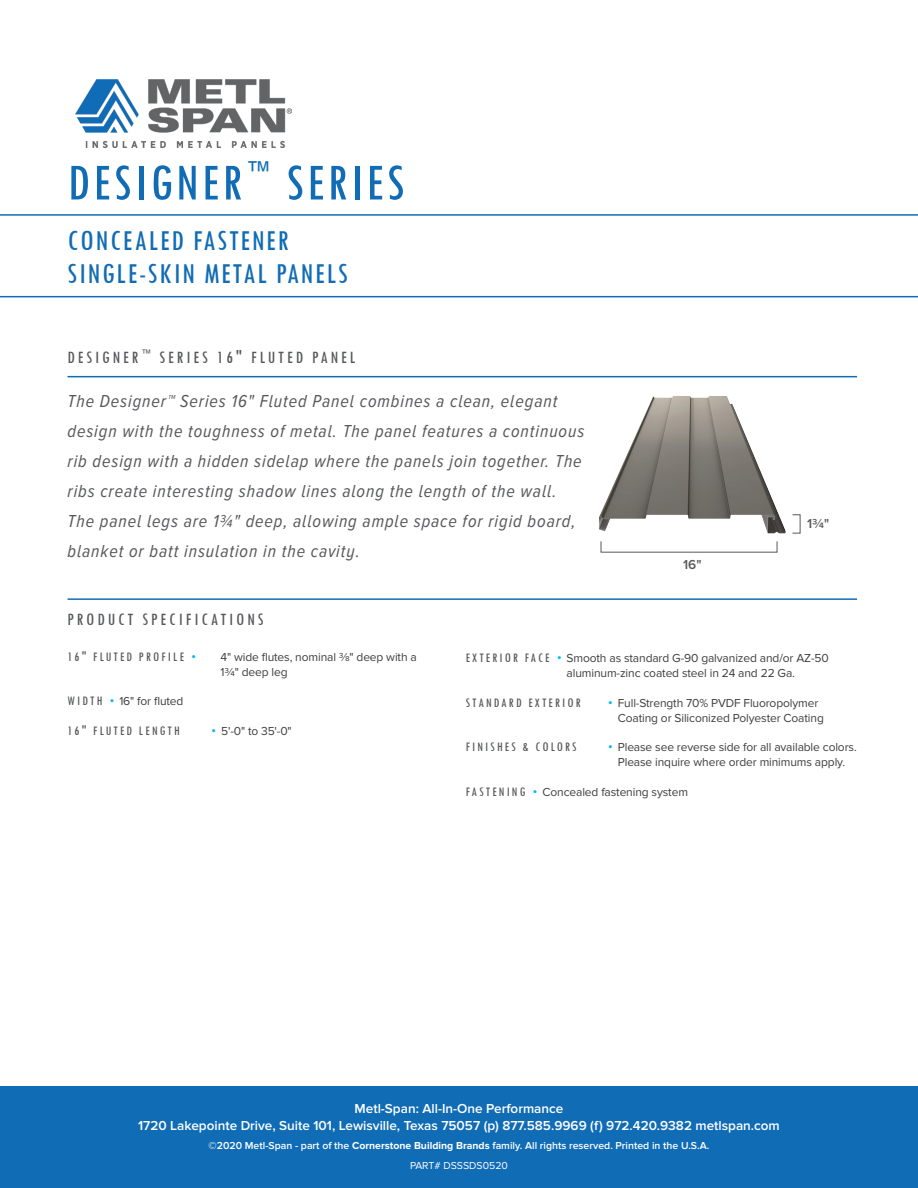
<style>
.page{position:relative;width:918px;height:1188px;background:#fff}
.page>*{position:absolute;margin:0;border:0;box-sizing:border-box;transform-origin:0 0}
.Product_Name__Two_Li{font:condensed 54px "Tw Cen";letter-spacing:.06em;color:#116cb6}
.Subhead{font:condensed 30px/33px "Tw Cen";letter-spacing:.06em;color:#116cb6}
.Body_Copy{font:italic 18px/30px "Proxima Nova A Cond";letter-spacing:.05em;color:#57585a}
.Feature_Name{font:condensed 18px "Tw Cen";letter-spacing:.16em;color:#57585a}
.Grey_Header{font:condensed 18px "Tw Cen";letter-spacing:.16em;color:#57585a}
.t1{font:600 13.5px "Proxima Nova";color:#fff}
.Feature_Name-2{font:condensed 13.5px "Tw Cen";letter-spacing:.16em;color:#57585a}
.Feature_Name-3{font:600 13.5px "Proxima Nova";color:#57585a}
.Feature_Name-4{font:12px/15px "Proxima Nova";letter-spacing:-.01em;color:#3e3e3f}
.t2{font:600 10.5px "Proxima Nova";color:#fff}
.t3{font:10.5px "Proxima Nova";color:#fff}
.s1{font-family:"Proxima Nova";font-weight:700;font-stretch:normal;font-size:12.75px;color:#00baf1}
.s2{font-family:"Tw Cen";font-stretch:condensed;font-size:13.5px;color:#57585a}
.s3{font-weight:700;font-size:12.75px;color:#00baf1}
.s4{font-weight:700}
</style>
<div class="page">
<div style="left:0;top:1087px;width:918px;height:101px;background:#116cb6"></div>
<hr style="left:0;top:214px;width:918px;height:2px;background:#116cb6">
<hr style="left:0;top:296px;width:918px;height:1px;background:#116cb6">
<hr style="left:68px;top:598px;width:789px;height:2px;background:#116cb6">
<hr style="left:68px;top:376px;width:789px;height:1px;background:#116cb6">
<img style="left:599px;top:396px;width:187px;height:137px">
<div style="left:601px;top:541px;width:176px;height:12px;border:1px solid #57585a"></div>
<img style="left:75px;top:80px;width:216px;height:67px">
<p class="Product_Name__Two_Li" style="left:68px;top:150px;width:338px">DESIGNER<sup>™</sup> SERIES</p>
<p class="Subhead" style="left:68px;top:224px;width:282px">CONCEALED FASTENER<br>SINGLE-SKIN METAL PANELS</p>
<p class="Feature_Name" style="left:68px;top:347px;width:290px">DESIGNER <sup>™</sup> SERIES 16" FLUTED PANEL</p>
<p class="Body_Copy" style="left:68px;top:386px;width:518px">The Designer™ Series 16" Fluted Panel combines a clean, elegant design with the toughness of metal. The panel features a continuous rib design with a hidden sidelap where the panels join together. The ribs create interesting shadow lines along the length of the wall.<br>The panel legs are 1¾" deep, allowing ample space for rigid board, blanket or batt insulation in the cavity.</p>
<p class="Grey_Header" style="left:68px;top:609px;width:198px">PRODUCT SPECIFICATIONS</p>
<p class="Feature_Name-3" style="left:683px;top:557px;width:20px">16"</p>
<p class="Feature_Name-3" style="left:807px;top:516px;width:24px">13/4"</p>
<p class="Feature_Name-2" style="left:68px;top:648px;width:130px">16" FLUTED PROFILE <span class="s1">•</span></p>
<p class="Feature_Name-4" style="left:221px;top:649px;width:198px">4" wide flutes, nominal 3/8" deep with a<br>1¾" deep leg</p>
<p class="Feature_Name-4" style="left:68px;top:694px;width:117px"><span class="s2">W I D T H</span> <span class="s3">•</span> 16" for fluted</p>
<p class="Feature_Name-2" style="left:68px;top:723px;width:114px">16" FLUTED LENGTH</p>
<p class="Feature_Name-4" style="left:212px;top:724px;width:82px"><span class="s3">•</span> 5'-0" to 35'-0"</p>
<p class="Feature_Name-4" style="left:567px;top:651px;width:264px;text-indent:-101px"><span class="s2">E X T E R I O R FAC E</span> <span class="s3">•</span> Smooth as standard G-90 galvanized and/or AZ-50 aluminum-zinc coated steel in 24 and 22 Ga.</p>
<p class="Feature_Name-2" style="left:466px;top:694px;width:116px">STANDARD EXTERIOR</p>
<p class="Feature_Name-4" style="left:618px;top:695px;width:208px;text-indent:-10px"><span class="s3">•</span> Full-Strength 70% PVDF Fluoropolymer<br>Coating or Siliconized Polyester Coating</p>
<p class="Feature_Name-2" style="left:466px;top:739px;width:112px">FINISHES &amp; COLORS</p>
<p class="Feature_Name-4" style="left:608px;top:740px;width:250px;text-align:center"><span class="s3">•</span> Please see reverse side for all available colors.<br>Please inquire where order minimums apply.</p>
<p class="Feature_Name-4" style="left:466px;top:785px;width:224px"><span class="s2">FA S T E N I N G</span> <span class="s3">•</span> Concealed fastening system</p>
<p class="t1" style="left:355px;top:1101px;width:210px">Metl-Span: All-In-One Performance</p>
<p class="t1" style="left:138px;top:1117px;width:643px">1720 Lakepointe Drive, Suite 101, Lewisville, Texas 75057 (p) 877.585.9969 (f) 972.420.9382 metlspan.com</p>
<p class="t2" style="left:209px;top:1140px;width:502px">©2020 Metl-Span - part of the <span class="s4">Cornerstone Building Brands</span> family. All rights reserved. Printed in the U.S.A.</p>
<p class="t3" style="left:410px;top:1159px;width:99px">PART# DSSSDS0520</p>
</div>
